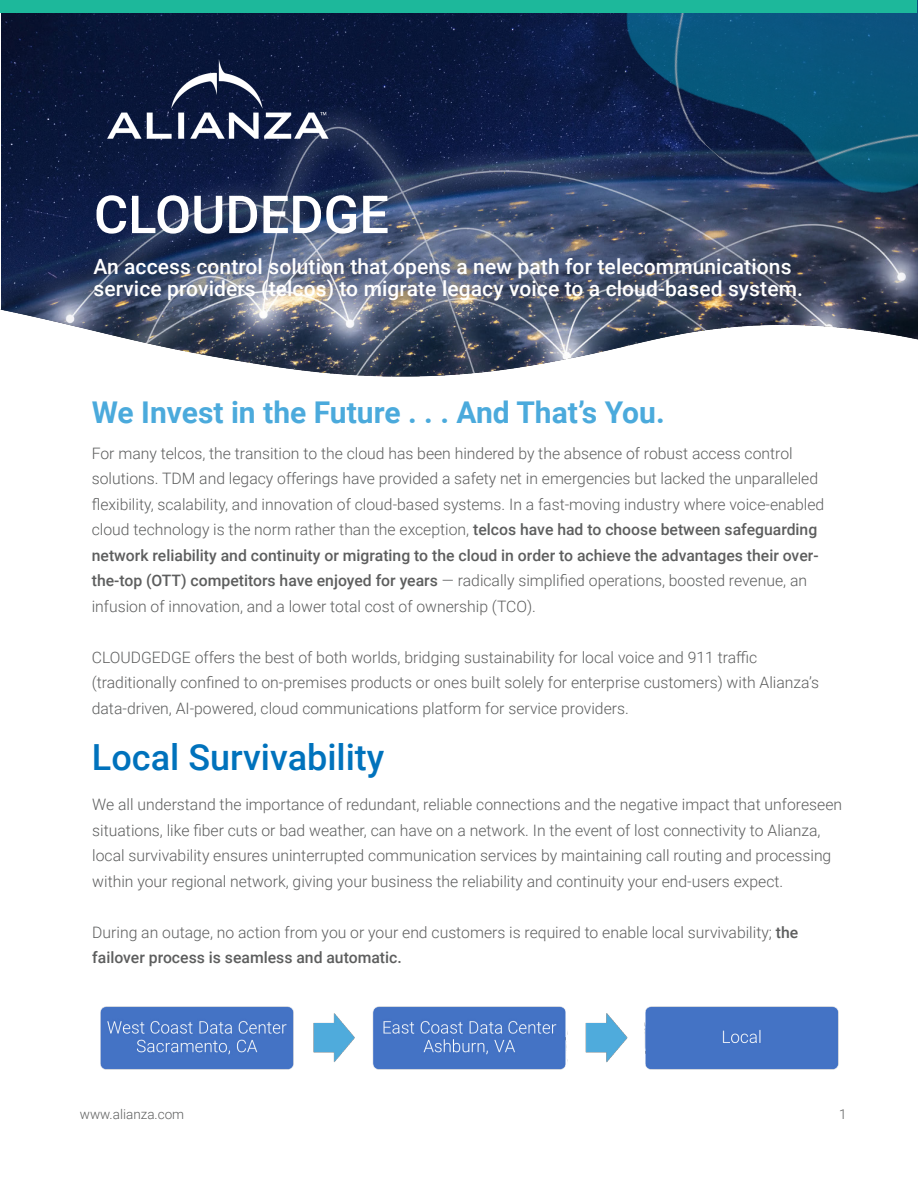
<style>
.page{position:relative;width:918px;height:1188px;background:#fff}
.page>*{position:absolute;margin:0;border:0;box-sizing:border-box;transform-origin:0 0}
.Headline_01{font:500 52.5px "Roboto";color:#fff}
.Headline_01-2{font:500 36px "Roboto";color:#0072bc}
.Headline_01-3{font:700 30px "Roboto";color:#4baadc}
.Body_text_medium{font:500 21px/22.5px "Roboto";letter-spacing:.005em;color:#fff}
.t1{font:300 15.75px/25.5px "Roboto";color:#5d5e5e}
.t2{font:300 13.5px "Roboto";color:#5f6060}
.s1{font-weight:500}
</style>
<div class="page">
<img style="left:1px;top:12px;width:582px;height:267px">
<img style="left:0;top:279px;width:918px;height:98px">
<img style="left:583px;top:0;width:335px;height:286px">
<div style="left:1px;top:0;width:916px;height:12px;background:#1db89b"></div>
<img style="left:93px;top:54px;width:249px;height:89px">
<img style="left:100px;top:1006px;width:739px;height:64px">
<p class="Headline_01" style="left:94px;top:178px;width:297px">CLOUDEDGE</p>
<p class="Body_text_medium" style="left:93px;top:254px;width:711px">An access control solution that opens a new path for telecommunications service providers (telcos) to migrate legacy voice to a cloud-based system.</p>
<p class="Headline_01-3" style="left:92px;top:391px;width:574px">We Invest in the Future . . . And That’s You.</p>
<p class="t1" style="left:92px;top:440px;width:734px">For many telcos, the transition to the cloud has been hindered by the absence of robust access control solutions. TDM and legacy offerings have provided a safety net in emergencies but lacked the unparalleled flexibility, scalability, and innovation of cloud-based systems. In a fast-moving industry where voice-enabled cloud technology is the norm rather than the exception, <span class="s1">telcos have had to choose between safeguarding network reliability and continuity or migrating to the cloud in order to achieve the advantages their over&shy;the-top (OTT) competitors have enjoyed for years</span> — radically simplified operations, boosted revenue, an infusion of innovation, and a lower total cost of ownership (TCO).</p>
<p class="t1" style="left:92px;top:644px;width:729px">CLOUDGEDGE offers the best of both worlds, bridging sustainability for local voice and 911 traffic (traditionally confined to on-premises products or ones built solely for enterprise customers) with Alianza’s data-driven, AI-powered, cloud communications platform for service providers.</p>
<p class="Headline_01-2" style="left:92px;top:732px;width:294px">Local Survivability</p>
<p class="t1" style="left:92px;top:791px;width:751px">We all understand the importance of redundant, reliable connections and the negative impact that unforeseen situations, like fiber cuts or bad weather, can have on a network. In the event of lost connectivity to Alianza, local survivability ensures uninterrupted communication services by maintaining call routing and processing within your regional network, giving your business the reliability and continuity your end-users expect.</p>
<p class="t1" style="left:92px;top:919px;width:708px">During an outage, no action from you or your end customers is required to enable local survivability; <span class="s1">the failover process is seamless and automatic.</span></p>
<p class="t2" style="left:80px;top:1105px;width:106px">www.alianza.com</p>
<p class="t2" style="left:839px;top:1105px;width:9px">1</p>
</div>
